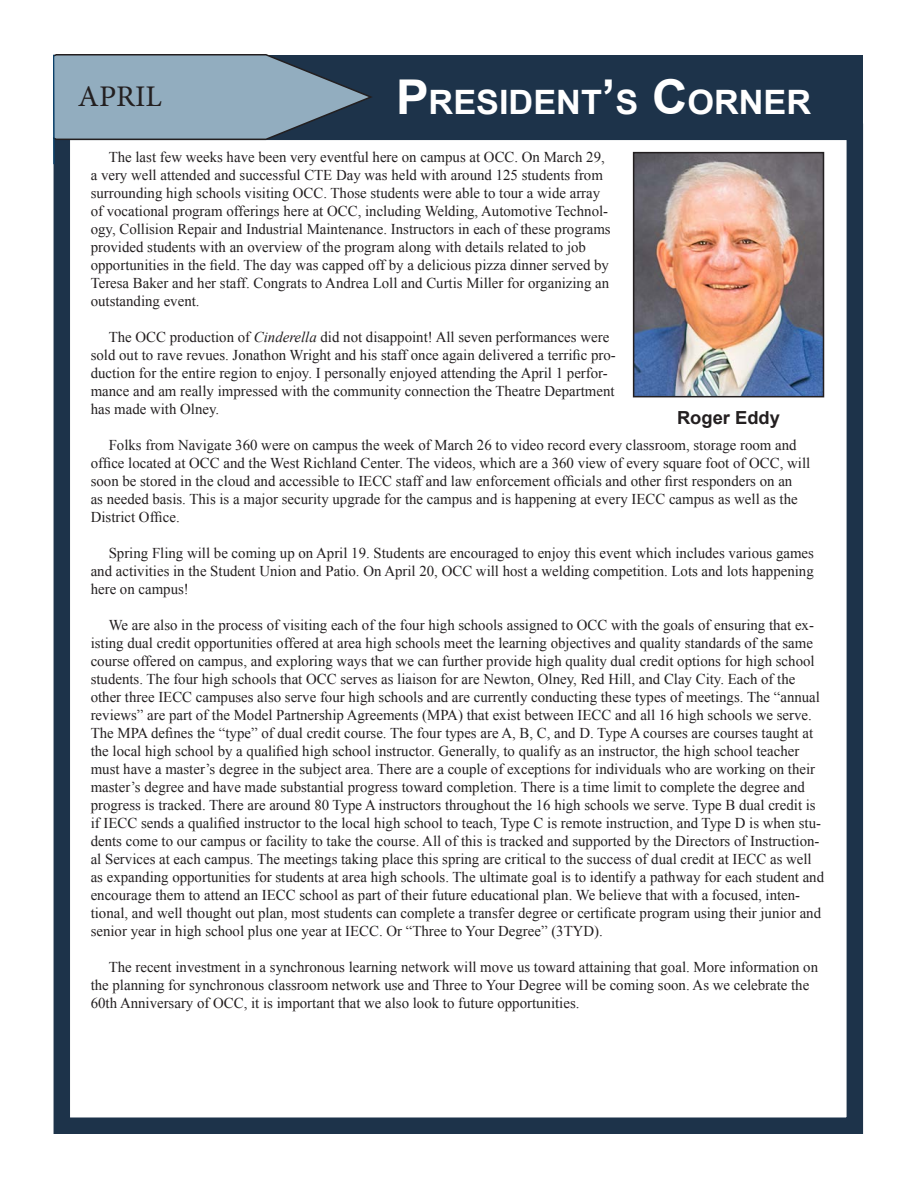
<style>
.page{position:relative;width:918px;height:1188px;background:#fff}
.page>*{position:absolute;margin:0;border:0;box-sizing:border-box;transform-origin:0 0}
.t1{font:700 33.6px "Arial";color:#fff}
.t2{font:30px "Minion Pro";color:#231f20}
.t3{font:700 18px "Arial";color:#231f20}
.t4{font:15px/18px "Times New Roman";color:#231f20}
.s1{font-size:48px}
.s2{font-style:italic}
</style>
<div class="page">
<div style="left:54px;top:55px;width:809px;height:69px;background:#1d334a"></div>
<div style="left:54px;top:124px;width:809px;height:1010px;background:#fff;border:16px solid #1d334a"></div>
<img style="left:636px;top:155px;width:185px;height:239px">
<div style="left:633px;top:152px;width:191px;height:245px;border:2px solid #231f20"></div>
<svg style="left:53px;top:54px;width:322px;height:112px"></svg>
<p class="t1" style="left:396px;top:81px;width:417px"><span class="s1">P</span>RESIDENT<span class="s1">’</span>S <span class="s1">C</span>ORNER</p>
<p class="t4" style="left:91px;top:148px;width:521px;text-indent:18px">The last few weeks have been very eventful here on campus at OCC. On March 29, a very well attended and successful CTE Day was held with around 125 students from surrounding high schools visiting OCC. Those students were able to tour a wide array of vocational program offerings here at OCC, including Welding, Automotive Technol&shy;ogy, Collision Repair and Industrial Maintenance. Instructors in each of these programs provided students with an overview of the program along with details related to job opportunities in the field. The day was capped off by a delicious pizza dinner served by Teresa Baker and her staff. Congrats to Andrea Loll and Curtis Miller for organizing an outstanding event.</p>
<p class="t4" style="left:91px;top:328px;width:527px;text-indent:18px">The OCC production of <span class="s2">Cinderella</span> did not disappoint! All seven performances were sold out to rave revues. Jonathon Wright and his staff once again delivered a terrific pro&shy;duction for the entire region to enjoy. I personally enjoyed attending the April 1 perfor&shy;mance and am really impressed with the community connection the Theatre Department has made with Olney.</p>
<p class="t4" style="left:91px;top:436px;width:721px;text-indent:18px">Folks from Navigate 360 were on campus the week of March 26 to video record every classroom, storage room and office located at OCC and the West Richland Center. The videos, which are a 360 view of every square foot of OCC, will soon be stored in the cloud and accessible to IECC staff and law enforcement officials and other first responders on an<br>as needed basis. This is a major security upgrade for the campus and is happening at every IECC campus as well as the District Office.</p>
<p class="t4" style="left:91px;top:544px;width:725px;text-align:justify;text-indent:18px">Spring Fling will be coming up on April 19. Students are encouraged to enjoy this event which includes various games and activities in the Student Union and Patio. On April 20, OCC will host a welding competition. Lots and lots happening here on campus!</p>
<p class="t4" style="left:91px;top:616px;width:735px;text-indent:18px">We are also in the process of visiting each of the four high schools assigned to OCC with the goals of ensuring that ex&shy;isting dual credit opportunities offered at area high schools meet the learning objectives and quality standards of the same course offered on campus, and exploring ways that we can further provide high quality dual credit options for high school students. The four high schools that OCC serves as liaison for are Newton, Olney, Red Hill, and Clay City. Each of the other three IECC campuses also serve four high schools and are currently conducting these types of meetings. The “annual reviews” are part of the Model Partnership Agreements (MPA) that exist between IECC and all 16 high schools we serve.<br>The MPA defines the “type” of dual credit course. The four types are A, B, C, and D. Type A courses are courses taught at the local high school by a qualified high school instructor. Generally, to qualify as an instructor, the high school teacher must have a master’s degree in the subject area. There are a couple of exceptions for individuals who are working on their master’s degree and have made substantial progress toward completion. There is a time limit to complete the degree and progress is tracked. There are around 80 Type A instructors throughout the 16 high schools we serve. Type B dual credit is if IECC sends a qualified instructor to the local high school to teach, Type C is remote instruction, and Type D is when stu&shy;dents come to our campus or facility to take the course. All of this is tracked and supported by the Directors of Instruction&shy;al Services at each campus. The meetings taking place this spring are critical to the success of dual credit at IECC as well as expanding opportunities for students at area high schools. The ultimate goal is to identify a pathway for each student and encourage them to attend an IECC school as part of their future educational plan. We believe that with a focused, inten&shy;tional, and well thought out plan, most students can complete a transfer degree or certificate program using their junior and senior year in high school plus one year at IECC. Or “Three to Your Degree” (3TYD).</p>
<p class="t4" style="left:91px;top:958px;width:729px;text-indent:18px">The recent investment in a synchronous learning network will move us toward attaining that goal. More information on the planning for synchronous classroom network use and Three to Your Degree will be coming soon. As we celebrate the<br>60th Anniversary of OCC, it is important that we also look to future opportunities.</p>
<p class="t2" style="left:78px;top:77px;width:86px">APRIL</p>
<p class="t3" style="left:677px;top:405px;width:105px">Roger Eddy</p>
</div>
